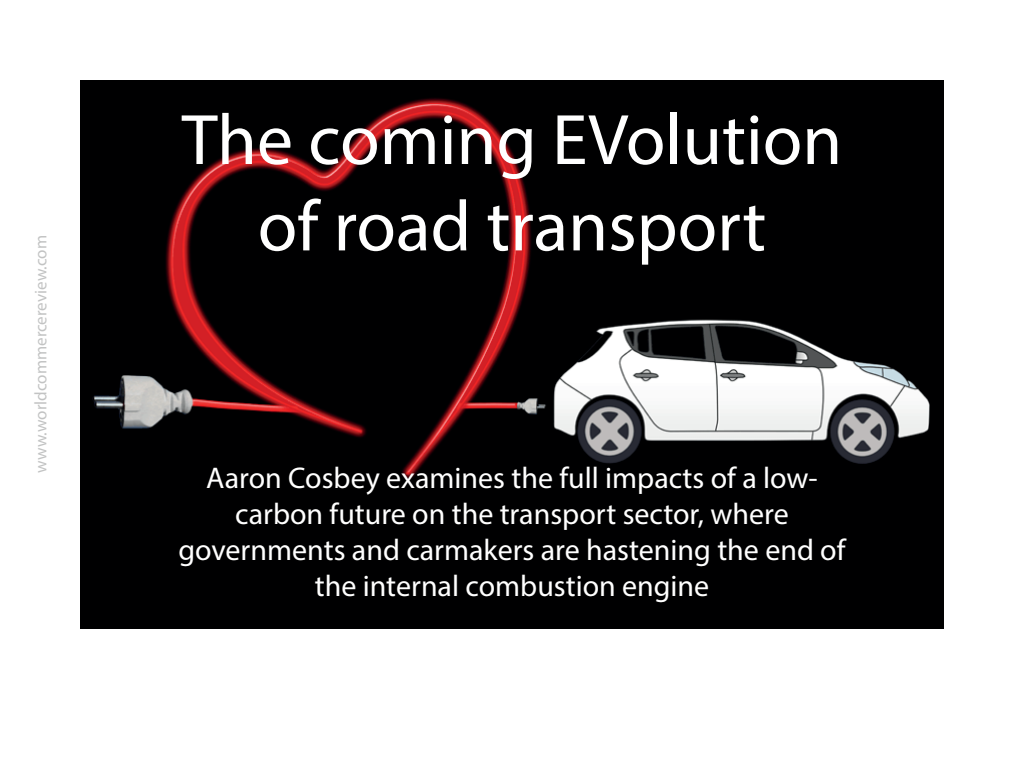
<style>
.page{position:relative;width:1024px;height:768px;background:#fff}
.page>*{position:absolute;margin:0;border:0;box-sizing:border-box;transform-origin:0 0}
.t1{font:72px/86.4px "Myriad Pro";color:#fff;text-align:center}
.t2{font:30px/36px "Myriad Pro";color:#fff;text-align:center}
.t3{font:17px "Myriad Pro";color:#c2c3c3}
</style>
<div class="page">
<img style="left:80px;top:81px;width:864px;height:548px">
<p class="t3" style="left:30px;top:473px;width:239px;rotate:-90deg">www.worldcommercereview.com</p>
<h1 class="t1" style="left:182px;top:96px;width:662px">The coming EVolution of road transport</h1>
<p class="t2" style="left:178px;top:460px;width:669px">Aaron Cosbey examines the full impacts of a low&shy;carbon future on the transport sector, where governments and carmakers are hastening the end of the internal combustion engine</p>
</div>
